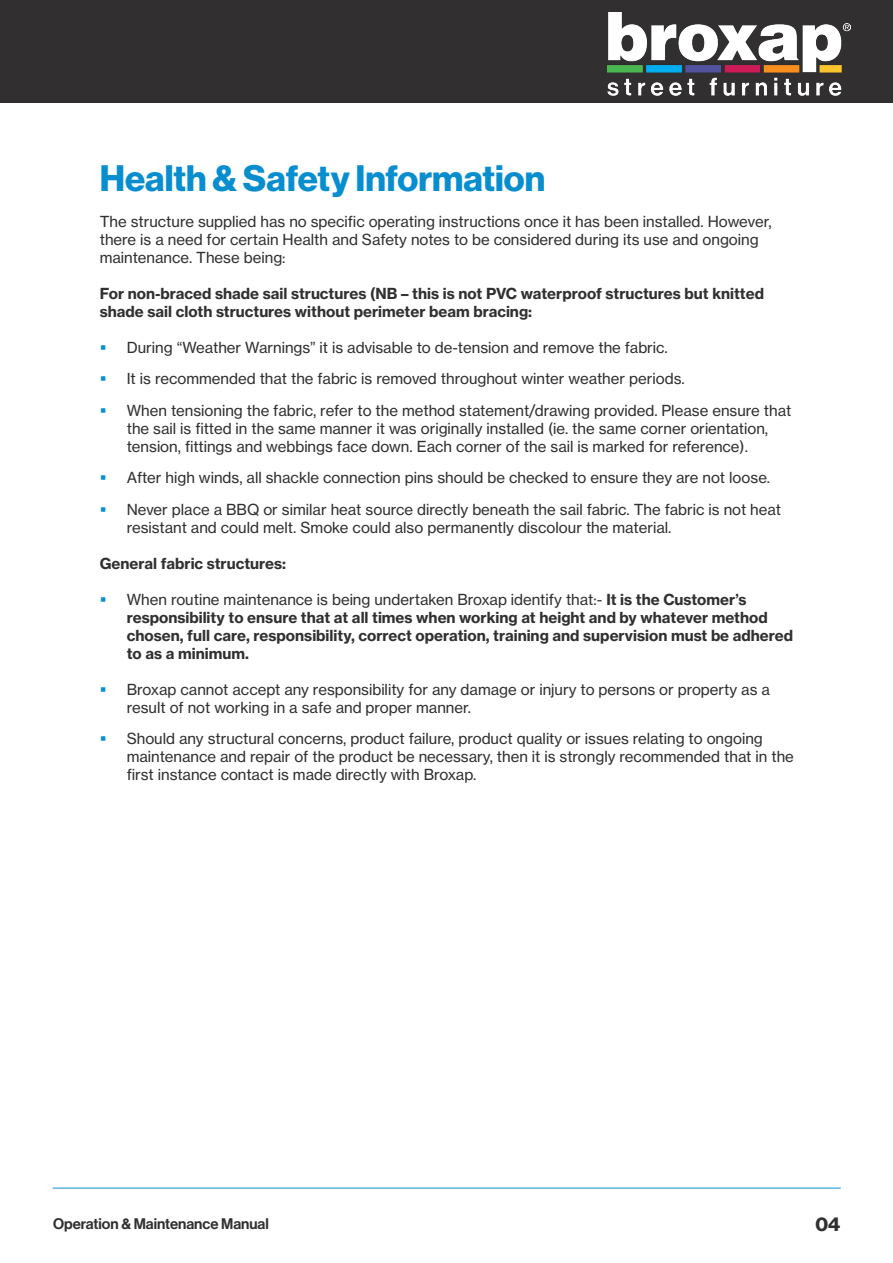
<style>
.page{position:relative;width:893px;height:1263px;background:#fff}
.page>*{position:absolute;margin:0;border:0;box-sizing:border-box;transform-origin:0 0}
.t1{font:36px "N Haas Grotesk DS Pro 75 Bd";color:#088ecf}
.t2{font:19.5px "N Haas Grotesk DS Pro 75 Bd";color:#312f30}
.t3{font:15px/18px "N Haas Grotesk TX Pro 55 Rg";color:#312f30}
.t4{font:15px/18px "N Haas Grotesk TX Pro 75 Bd";color:#312f30}
.t5{font:15px "N Haas Grotesk DS Pro 65 Md";color:#312f30}
.s1{font-family:"N Haas Grotesk TX Pro 55 Rg"}
</style>
<div class="page">
<div style="left:0;top:0;width:893px;height:103px;background:#312f30"></div>
<hr style="left:53px;top:1188px;width:788px;height:1px;background:#088ecf">
<img style="left:608px;top:13px;width:243px;height:82px">
<p class="t1" style="left:100px;top:157px;width:447px">Health &amp; Safety Information</p>
<p class="t3" style="left:100px;top:212px;width:673px">The structure supplied has no specific operating instructions once it has been installed. However, there is a need for certain Health and Safety notes to be considered during its use and ongoing maintenance. These being:</p>
<p class="t4" style="left:100px;top:284px;width:666px">For non-braced shade sail structures (NB – this is not PVC waterproof structures but knitted shade sail cloth structures without perimeter beam bracing:</p>
<p class="t3" style="left:127px;top:338px;width:543px">During “Weather Warnings” it is advisable to de-tension and remove the fabric.</p>
<p class="t3" style="left:127px;top:370px;width:559px">It is recommended that the fabric is removed throughout winter weather periods.</p>
<p class="t3" style="left:127px;top:401px;width:666px">When tensioning the fabric, refer to the method statement/drawing provided. Please ensure that the sail is fitted in the same manner it was originally installed (ie. the same corner orientation, tension, fittings and webbings face down. Each corner of the sail is marked for reference).</p>
<p class="t3" style="left:127px;top:469px;width:645px">After high winds, all shackle connection pins should be checked to ensure they are not loose.</p>
<p class="t3" style="left:127px;top:500px;width:656px">Never place a BBQ or similar heat source directly beneath the sail fabric. The fabric is not heat resistant and could melt. Smoke could also permanently discolour the material.</p>
<p class="t4" style="left:100px;top:554px;width:188px">General fabric structures:</p>
<p class="t4" style="left:127px;top:590px;width:668px"><span class="s1">When routine maintenance is being undertaken Broxap identify that:-</span> It is the Customer’s responsibility to ensure that at all times when working at height and by whatever method chosen, full care, responsibility, correct operation, training and supervision must be adhered to as a minimum.</p>
<p class="t3" style="left:127px;top:680px;width:645px">Broxap cannot accept any responsibility for any damage or injury to persons or property as a result of not working in a safe and proper manner.</p>
<p class="t3" style="left:127px;top:730px;width:669px">Should any structural concerns, product failure, product quality or issues relating to ongoing maintenance and repair of the product be necessary, then it is strongly recommended that in the first instance contact is made directly with Broxap.</p>
<p class="t5" style="left:53px;top:1214px;width:217px">Operation &amp; Maintenance Manual</p>
<p class="t2" style="left:815px;top:1213px;width:26px">04</p>
</div>
